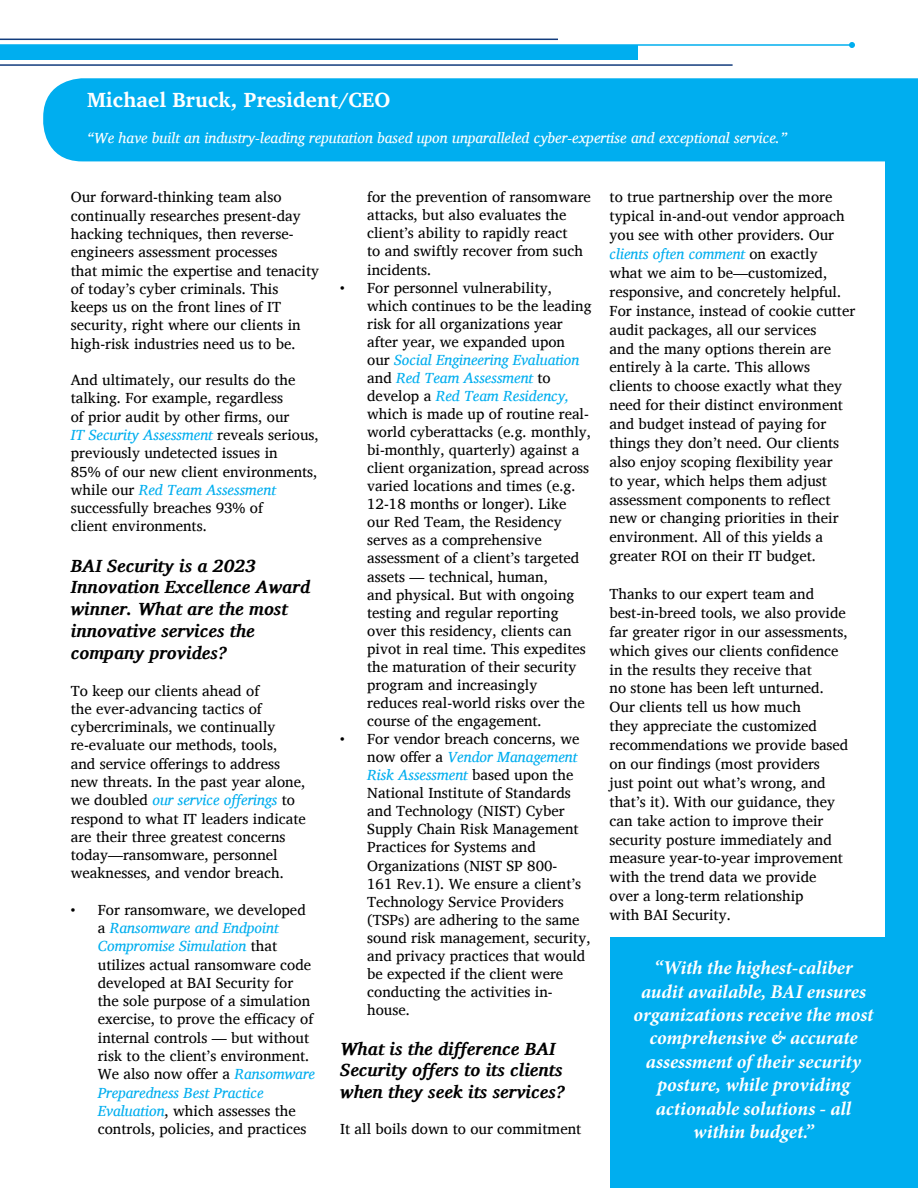
<style>
.page{position:relative;width:918px;height:1188px;background:#fff}
.page>*{position:absolute;margin:0;border:0;box-sizing:border-box;transform-origin:0 0}
.t1{font:700 21px "Charis SIL";color:#fff}
.t2{font:italic 700 19.5px/23.4px "Minion Pro";letter-spacing:-.005em;color:#fff;text-align:center}
.t3{font:italic 700 18px/21.9px "Charis SIL";color:#000}
.t4{font:15px/18px "Charis SIL";color:#000}
.t5{font:italic 15px "Charis SIL";color:#fff}
.s1{font-style:italic;color:#00aeef}
</style>
<div class="page">
<hr style="left:0;top:44px;width:852px;height:2px;background:#00aeef">
<svg style="left:849px;top:42px;width:6px;height:6px"></svg>
<div style="left:0;top:45px;width:637px;height:14px;background:#00aeef"></div>
<hr style="left:0;top:39px;width:558px;height:1px;background:#123c7d">
<hr style="left:0;top:64px;width:733px;height:2px;background:#123c7d">
<div style="left:43px;top:78px;width:875px;height:83px;background:#00aeef"></div>
<div style="left:610px;top:938px;width:285px;height:250px;background:#00aeef"></div>
<div style="left:886px;top:157px;width:32px;height:1031px;background:#00aeef"></div>
<h1 class="t1" style="left:87px;top:88px;width:305px">Michael Bruck, President/CEO</h1>
<p class="t5" style="left:87px;top:129px;width:701px">“We have built an industry-leading reputation based upon unparalleled cyber-expertise and exceptional service.”</p>
<p class="t4" style="left:71px;top:188px;width:250px">Our forward-thinking team also continually researches present-day hacking techniques, then reverse&shy;engineers assessment processes<br>that mimic the expertise and tenacity of today’s cyber criminals. This keeps us on the front lines of IT security, right where our clients in high-risk industries need us to be.</p>
<p class="t4" style="left:71px;top:371px;width:249px">And ultimately, our results do the talking. For example, regardless<br>of prior audit by other firms, our<br><span class="s1">IT Security Assessment</span> reveals serious, previously undetected issues in<br>85% of our new client environments, while our <span class="s1">Red Team Assessment </span>successfully breaches 93% of<br>client environments.</p>
<p class="t3" style="left:71px;top:554px;width:241px">BAI Security is a 2023<br>Innovation Excellence Award winner. What are the most innovative services the company provides?</p>
<p class="t4" style="left:71px;top:681px;width:237px">To keep our clients ahead of<br>the ever-advancing tactics of cybercriminals, we continually re-evaluate our methods, tools,<br>and service offerings to address new threats. In the past year alone, we doubled <span class="s1">our service offerings</span> to respond to what IT leaders indicate are their three greatest concerns today—ransomware, personnel weaknesses, and vendor breach.</p>
<p class="t4" style="left:98px;top:901px;width:219px;text-indent:-27px">• For ransomware, we developed a <span class="s1">Ransomware and Endpoint<br>Compromise Simulation</span> that utilizes actual ransomware code developed at BAI Security for the sole purpose of a simulation exercise, to prove the efficacy of internal controls — but without risk to the client’s environment.<br>We also now offer a <span class="s1">Ransomware<br>Preparedness Best Practice<br>Evaluation</span>, which assesses the controls, policies, and practices</p>
<p class="t4" style="left:367px;top:188px;width:225px">for the prevention of ransomware attacks, but also evaluates the client’s ability to rapidly react<br>to and swiftly recover from such incidents.</p>
<p class="t4" style="left:367px;top:278px;width:226px;text-indent:-27px">• For personnel vulnerability, which continues to be the leading risk for all organizations year after year, we expanded upon<br>our <span class="s1">Social Engineering Evaluation </span>and <span class="s1">Red Team Assessment</span> to develop a <span class="s1">Red Team Residency, </span>which is made up of routine real&shy;world cyberattacks (e.g. monthly, bi-monthly, quarterly) against a client organization, spread across varied locations and times (e.g.<br>12-18 months or longer). Like our Red Team, the Residency serves as a comprehensive assessment of a client’s targeted assets — technical, human,<br>and physical. But with ongoing testing and regular reporting over this residency, clients can pivot in real time. This expedites the maturation of their security program and increasingly<br>reduces real-world risks over the course of the engagement.</p>
<p class="t4" style="left:367px;top:730px;width:225px;text-indent:-27px">• For vendor breach concerns, we now offer a <span class="s1">Vendor Management<br>Risk Assessment</span> based upon the<br>National Institute of Standards and Technology (NIST) Cyber<br>Supply Chain Risk Management<br>Practices for Systems and<br>Organizations (NIST SP 800-<br>161 Rev.1). We ensure a client’s<br>Technology Service Providers (TSPs) are adhering to the same sound risk management, security, and privacy practices that would be expected if the client were conducting the activities in&shy;house.</p>
<p class="t3" style="left:340px;top:1038px;width:227px">What is the difference BAI<br>Security offers to its clients when they seek its services?</p>
<p class="t4" style="left:340px;top:1120px;width:243px">It all boils down to our commitment</p>
<p class="t4" style="left:610px;top:188px;width:247px;line-height:18.9px">to true partnership over the more typical in-and-out vendor approach you see with other providers. Our <span class="s1">clients often comment</span> on exactly<br>what we aim to be—customized, responsive, and concretely helpful.<br>For instance, instead of cookie cutter audit packages, all our services<br>and the many options therein are entirely à la carte. This allows clients to choose exactly what they need for their distinct environment and budget instead of paying for things they don’t need. Our clients also enjoy scoping flexibility year<br>to year, which helps them adjust assessment components to reflect new or changing priorities in their environment. All of this yields a greater ROI on their IT budget.</p>
<p class="t4" style="left:610px;top:584px;width:240px;line-height:18.9px">Thanks to our expert team and best-in-breed tools, we also provide far greater rigor in our assessments, which gives our clients confidence in the results they receive that<br>no stone has been left unturned.<br>Our clients tell us how much<br>they appreciate the customized recommendations we provide based on our findings (most providers<br>just point out what’s wrong, and that’s it). With our guidance, they can take action to improve their security posture immediately and measure year-to-year improvement with the trend data we provide over a long-term relationship<br>with BAI Security.</p>
<h2 class="t2" style="left:634px;top:956px;width:241px">“With the highest-caliber audit available, BAI ensures organizations receive the most comprehensive &amp; accurate assessment of their security posture, while providing actionable solutions - all within budget.”</h2>
</div>
